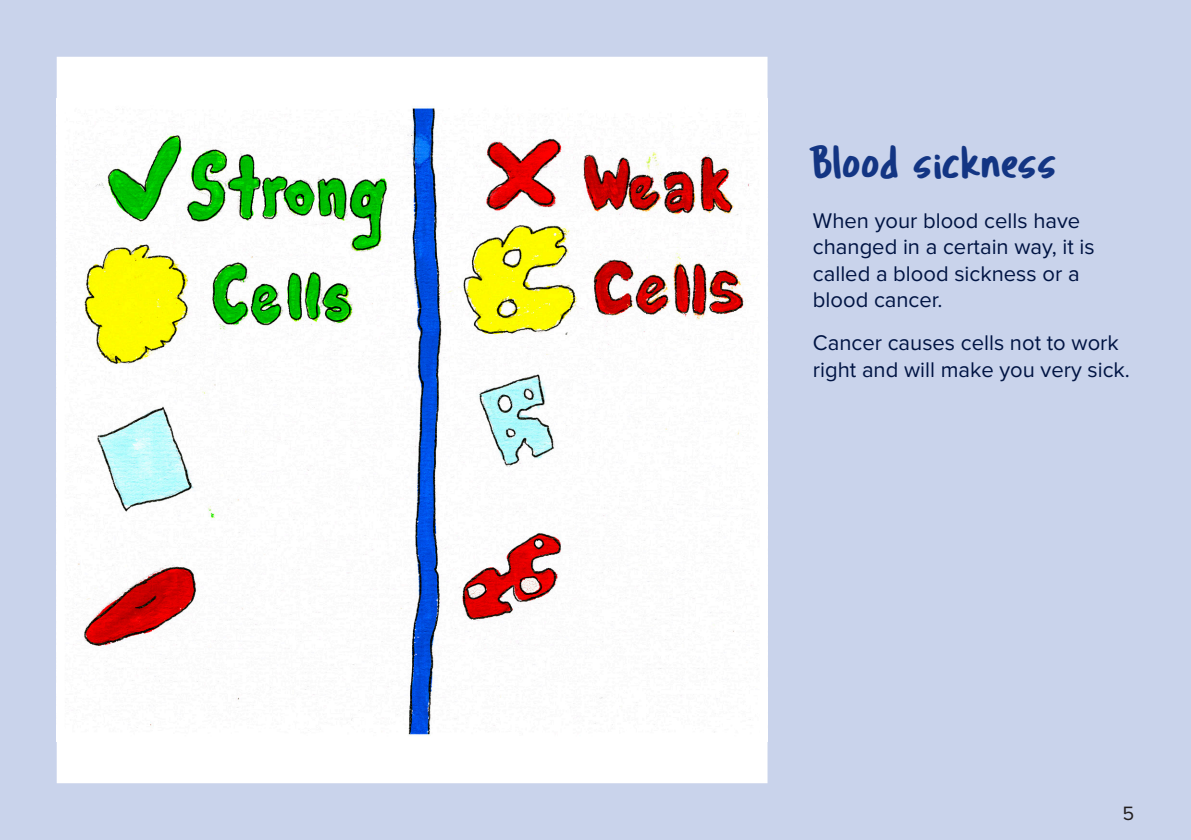
<style>
.page{position:relative;width:1191px;height:840px;background:#fff}
.page>*{position:absolute;margin:0;border:0;box-sizing:border-box;transform-origin:0 0}
.Internal_Page_Headin{font:48px "Tragic Marker";color:#133583}
.Body_copy__Regular{font:22px/26.4px "Proxima Nova";color:#001443}
.t1{font:20px "Proxima Nova";color:#231f20}
</style>
<div class="page">
<div style="left:0;top:0;width:1191px;height:839px;background:#c9d3eb"></div>
<div style="left:61px;top:61px;width:702px;height:717px;background:#fff"></div>
<img style="left:73px;top:108px;width:685px;height:627px">
<div style="left:57px;top:57px;width:710px;height:725px;border:8px solid #fff"></div>
<p class="Internal_Page_Headin" style="left:813px;top:132px;width:246px">Blood sickness</p>
<p class="Body_copy__Regular" style="left:813px;top:207px;width:283px">When your blood cells have changed in a certain way, it is called a blood sickness or a blood cancer.</p>
<p class="Body_copy__Regular" style="left:813px;top:330px;width:318px">Cancer causes cells not to work right and will make you very sick.</p>
<p class="t1" style="left:1122px;top:800px;width:13px">5</p>
</div>
